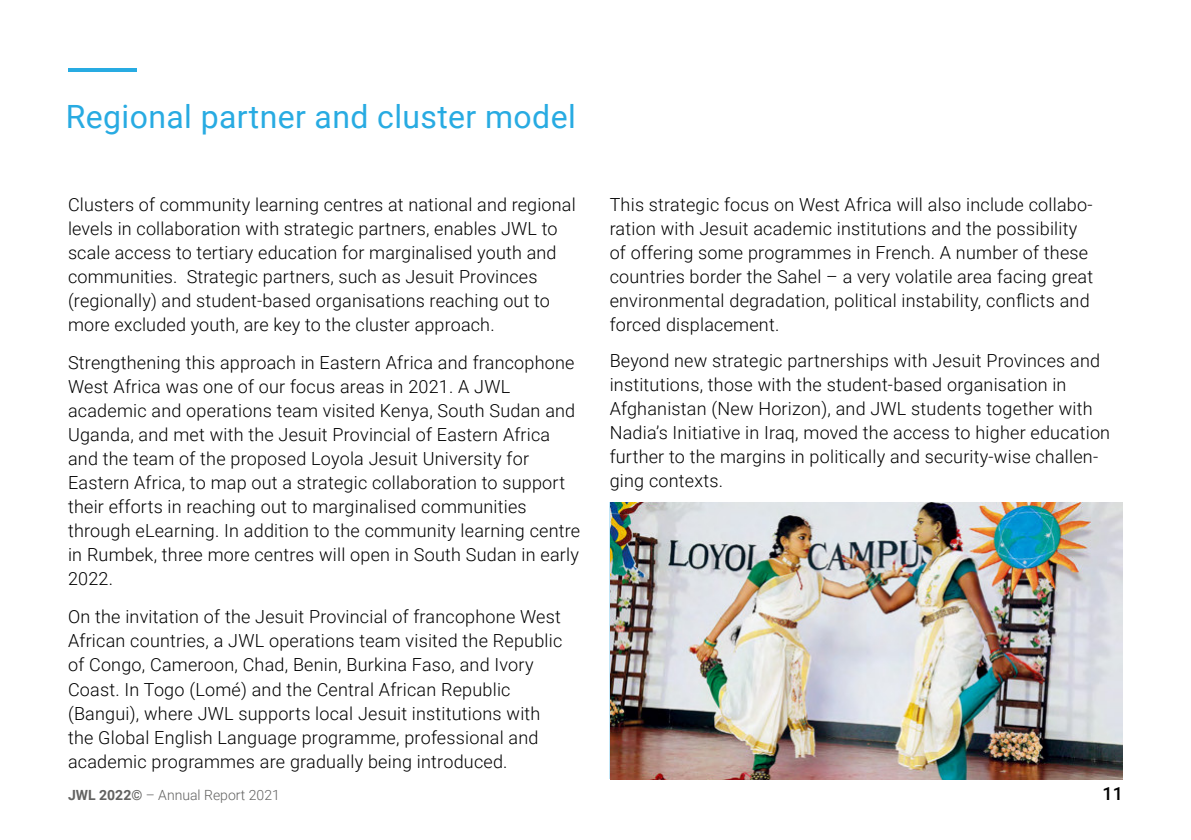
<style>
.page{position:relative;width:1191px;height:840px;background:#fff}
.page>*{position:absolute;margin:0;border:0;box-sizing:border-box;transform-origin:0 0}
.t1{font:32px "Roboto";letter-spacing:.01em;color:#28abe2}
.t2{font:300 18px/24px "Roboto";letter-spacing:.01em;color:#000}
.t3{font:500 18px "Roboto";color:#000}
.t4{font:300 14px "Roboto";color:#626261}
.s1{font-weight:700}
</style>
<div class="page">
<hr style="left:68px;top:68px;width:68px;height:4px;background:#28abe2">
<img style="left:610px;top:502px;width:512px;height:276px">
<h1 class="t1" style="left:66px;top:103px;width:511px">Regional partner and cluster model</h1>
<p class="t2" style="left:68px;top:194px;width:509px">Clusters of community learning centres at national and regional levels in collaboration with strategic partners, enables JWL to scale access to tertiary education for marginalised youth and communities. Strategic partners, such as Jesuit Provinces (regionally) and student-based organisations reaching out to more excluded youth, are key to the cluster approach.</p>
<p class="t2" style="left:68px;top:352px;width:514px">Strengthening this approach in Eastern Africa and francophone West Africa was one of our focus areas in 2021. A JWL academic and operations team visited Kenya, South Sudan and Uganda, and met with the Jesuit Provincial of Eastern Africa and the team of the proposed Loyola Jesuit University for Eastern Africa, to map out a strategic collaboration to support their efforts in reaching out to marginalised communities through eLearning. In addition to the community learning centre in Rumbek, three more centres will open in South Sudan in early 2022.</p>
<p class="t2" style="left:68px;top:606px;width:496px">On the invitation of the Jesuit Provincial of francophone West African countries, a JWL operations team visited the Republic of Congo, Cameroon, Chad, Benin, Burkina Faso, and Ivory Coast. In Togo (Lomé) and the Central African Republic (Bangui), where JWL supports local Jesuit institutions with the Global English Language programme, professional and academic programmes are gradually being introduced.</p>
<p class="t2" style="left:609px;top:194px;width:485px">This strategic focus on West Africa will also include collabo&shy;ration with Jesuit academic institutions and the possibility of offering some programmes in French. A number of these countries border the Sahel – a very volatile area facing great environmental degradation, political instability, conflicts and forced displacement.</p>
<p class="t2" style="left:609px;top:350px;width:502px">Beyond new strategic partnerships with Jesuit Provinces and institutions, those with the student-based organisation in Afghanistan (New Horizon), and JWL students together with Nadia’s Initiative in Iraq, moved the access to higher education further to the margins in politically and security-wise challen&shy;ging contexts.</p>
<p class="t4" style="left:68px;top:789px;width:213px"><span class="s1">JWL 2022©</span> – Annual Report 2021</p>
<p class="t3" style="left:1102px;top:786px;width:22px">11</p>
</div>
